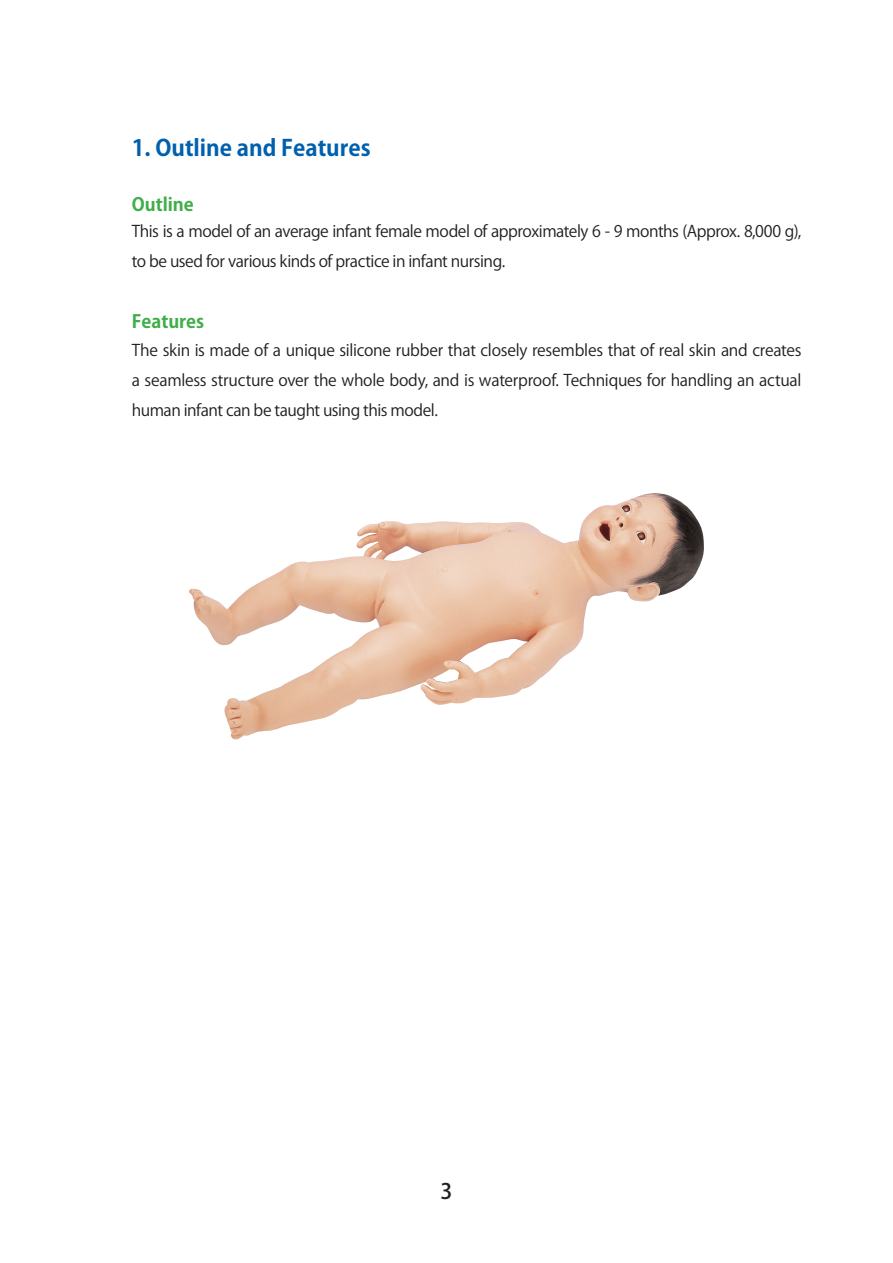
<style>
.page{position:relative;width:893px;height:1263px;background:#fff}
.page>*{position:absolute;margin:0;border:0;box-sizing:border-box;transform-origin:0 0}
.t1{font:700 22.35px "Koz Go Pro";color:#0160ae}
.t2{font:500 21.3px "Koz Go Pro";color:#231f20}
.t3{font:700 18px "Koz Go Pro";color:#40ae49}
.t4{font:15.9px/29.7px "Koz Go Pro";letter-spacing:-.03em;color:#231f20}
</style>
<div class="page">
<img style="left:189px;top:494px;width:456px;height:246px">
<h1 class="t1" style="left:132px;top:133px;width:240px">1. Outline and Features</h1>
<p class="t3" style="left:132px;top:193px;width:63px">Outline</p>
<p class="t4" style="left:132px;top:217px;width:671px">This is a model of an average infant female model of approximately 6 - 9 months (Approx. 8,000 g), to be used for various kinds of practice in infant nursing.</p>
<p class="t3" style="left:132px;top:310px;width:74px">Features</p>
<p class="t4" style="left:132px;top:336px;width:671px;text-align:justify">The skin is made of a unique silicone rubber that closely resembles that of real skin and creates a seamless structure over the whole body, and is waterproof. Techniques for handling an actual human infant can be taught using this model.</p>
<h2 class="t2" style="left:440px;top:1177px;width:13px">3</h2>
</div>
